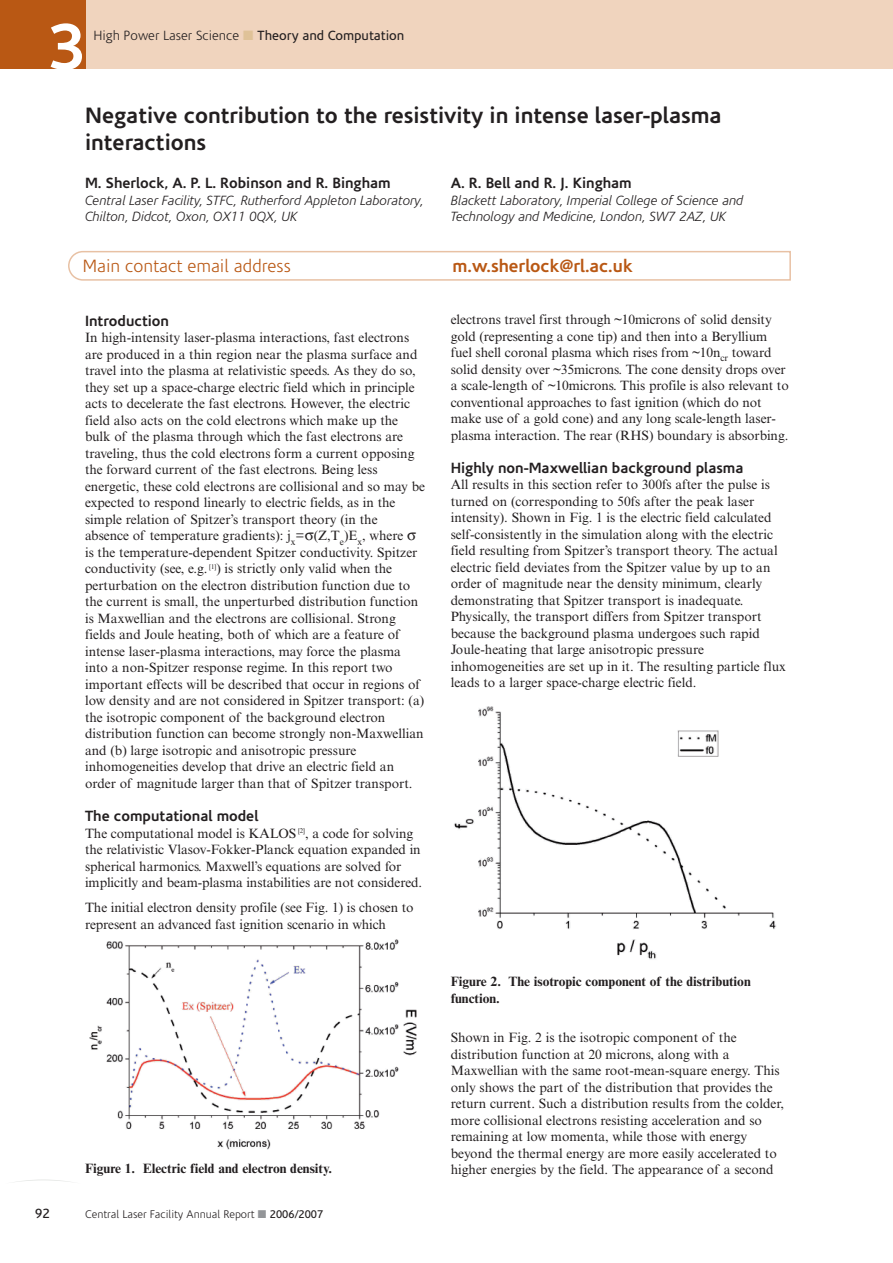
<style>
.page{position:relative;width:893px;height:1263px;background:#fff}
.page>*{position:absolute;margin:0;border:0;box-sizing:border-box;transform-origin:0 0}
.t1{font:700 66px "Corisande";color:#fff}
.t2{font:700 22.5px/27px "Corisande";color:#231f20}
.t3{font:300 18px "Corisande";color:#b95814}
.t4{font:700 18px "Corisande";color:#b95814}
.t5{font:700 15px "Corisande";color:#231f20}
.t6{font:13.5px/16.5px "Times NRMT";color:#231f20}
.t7{font:italic 300 13.5px/16.5px "Corisande";color:#231f20}
.t8{font:700 13.5px/16.5px "Times NRMT";color:#231f20}
.t9{font:300 13.5px "Corisande";color:#231f20}
.t10{font:13.5px "Corisande";color:#231f20}
.t11{font:300 11.25px "Corisande";color:#231f20}
.s1{color:#dfc298}
.s2{font-weight:400}
.s3{color:#939598}
</style>
<div class="page">
<div style="left:85px;top:0;width:808px;height:68px;background:#f0d4be"></div>
<div style="left:0;top:0;width:85px;height:68px;background:#b95814"></div>
<svg style="left:16px;top:1179px;width:54px;height:3px"></svg>
<svg style="left:68px;top:251px;width:722px;height:30px"></svg>
<img style="left:89px;top:939px;width:328px;height:211px">
<img style="left:454px;top:706px;width:322px;height:254px">
<h1 class="t1" style="left:49px;top:21px;width:38px">3</h1>
<p class="t9" style="left:94px;top:30px;width:312px">High Power Laser Science <span class="s1">■</span> <span class="s2">Theory and Computation</span></p>
<h2 class="t2" style="left:85px;top:104px;width:638px">Negative contribution to the resistivity in intense laser-plasma interactions</h2>
<p class="t5" style="left:85px;top:177px;width:307px">M. Sherlock, A. P. L. Robinson and R. Bingham</p>
<p class="t7" style="left:85px;top:193px;width:340px">Central Laser Facility, STFC, Rutherford Appleton Laboratory,<br>Chilton, Didcot, Oxon, OX11 0QX, UK</p>
<p class="t5" style="left:451px;top:177px;width:183px">A. R. Bell and R. J. Kingham</p>
<p class="t7" style="left:451px;top:193px;width:294px">Blackett Laboratory, Imperial College of Science and<br>Technology and Medicine, London, SW7 2AZ, UK</p>
<h3 class="t3" style="left:83px;top:259px;width:209px">Main contact email address</h3>
<h3 class="t4" style="left:452px;top:259px;width:182px">m.w.sherlock@rl.ac.uk</h3>
<p class="t5" style="left:85px;top:315px;width:86px">Introduction</p>
<p class="t6" style="left:85px;top:331px;width:342px">In high-intensity laser-plasma interactions, fast electrons are produced in a thin region near the plasma surface and travel into the plasma at relativistic speeds. As they do so, they set up a space-charge electric field which in principle acts to decelerate the fast electrons. However, the electric field also acts on the cold electrons which make up the bulk of the plasma through which the fast electrons are traveling, thus the cold electrons form a current opposing the forward current of the fast electrons. Being less energetic, these cold electrons are collisional and so may be expected to respond linearly to electric fields, as in the simple relation of Spitzer’s transport theory (in the<br>absence of temperature gradients): j<sub>x</sub>= (Z,T<sub>e</sub>)E<sub>x</sub>, where<br>is the temperature-dependent Spitzer conductivity. Spitzer conductivity (see, e.g. <sup>[1]</sup>) is strictly only valid when the perturbation on the electron distribution function due to the current is small, the unperturbed distribution function is Maxwellian and the electrons are collisional. Strong fields and Joule heating, both of which are a feature of intense laser-plasma interactions, may force the plasma into a non-Spitzer response regime. In this report two important effects will be described that occur in regions of low density and are not considered in Spitzer transport: (a) the isotropic component of the background electron distribution function can become strongly non-Maxwellian and (b) large isotropic and anisotropic pressure inhomogeneities develop that drive an electric field an order of magnitude larger than that of Spitzer transport.</p>
<p class="t5" style="left:85px;top:810px;width:175px">The computational model</p>
<p class="t6" style="left:85px;top:826px;width:339px">The computational model is KALOS <sup>[2]</sup>, a code for solving the relativistic Vlasov-Fokker-Planck equation expanded in spherical harmonics. Maxwell’s equations are solved for implicitly and beam-plasma instabilities are not considered.</p>
<p class="t6" style="left:85px;top:900px;width:330px">The initial electron density profile (see Fig. 1) is chosen to represent an advanced fast ignition scenario in which</p>
<p class="t8" style="left:85px;top:1161px;width:249px">Figure 1. Electric field and electron density.</p>
<p class="t10" style="left:35px;top:1208px;width:16px">92</p>
<p class="t11" style="left:85px;top:1210px;width:240px">Central Laser Facility Annual Report <span class="s3">■</span> <span class="s2">2006/2007</span></p>
<p class="t6" style="left:451px;top:313px;width:340px">electrons travel first through ~10microns of solid density gold (representing a cone tip) and then into a Beryllium fuel shell coronal plasma which rises from ~10n<sub>cr</sub> toward solid density over ~35microns. The cone density drops over a scale-length of ~10microns. This profile is also relevant to conventional approaches to fast ignition (which do not make use of a gold cone) and any long scale-length laser&shy;plasma interaction. The rear (RHS) boundary is absorbing.</p>
<p class="t5" style="left:451px;top:462px;width:294px">Highly non-Maxwellian background plasma</p>
<p class="t6" style="left:451px;top:478px;width:337px">All results in this section refer to 300fs after the pulse is turned on (corresponding to 50fs after the peak laser intensity). Shown in Fig. 1 is the electric field calculated self-consistently in the simulation along with the electric field resulting from Spitzer’s transport theory. The actual electric field deviates from the Spitzer value by up to an order of magnitude near the density minimum, clearly demonstrating that Spitzer transport is inadequate.<br>Physically, the transport differs from Spitzer transport because the background plasma undergoes such rapid Joule-heating that large anisotropic pressure inhomogeneities are set up in it. The resulting particle flux leads to a larger space-charge electric field.</p>
<p class="t8" style="left:451px;top:975px;width:301px">Figure 2. The isotropic component of the distribution function.</p>
<p class="t6" style="left:451px;top:1031px;width:335px">Shown in Fig. 2 is the isotropic component of the distribution function at 20 microns, along with a Maxwellian with the same root-mean-square energy. This only shows the part of the distribution that provides the return current. Such a distribution results from the colder, more collisional electrons resisting acceleration and so remaining at low momenta, while those with energy beyond the thermal energy are more easily accelerated to higher energies by the field. The appearance of a second</p>
</div>
